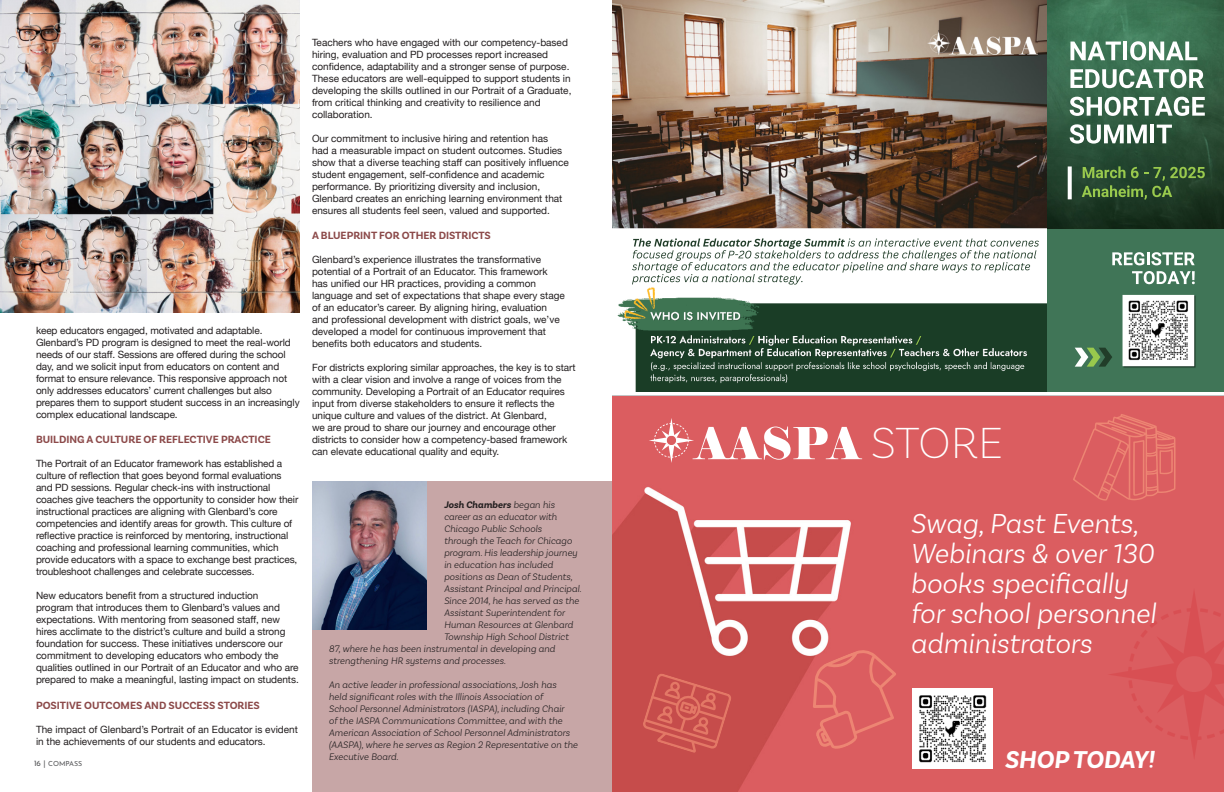
<style>
.page{position:relative;width:1224px;height:792px;background:#fff}
.page>*{position:absolute;margin:0;border:0;box-sizing:border-box;transform-origin:0 0}
.t1{font:200 46.1px "Basic Sans";letter-spacing:-.005em;color:#fff}
.t2{font:italic 300 29px/30px "Basic Sans";color:#fff}
.t3{font:italic 700 25.6px "Basic Sans";color:#fff}
.t4{font:700 11px "Basic Sans";color:#8c4a4a}
.t5{font:10px/12px "Helvetica Neue";letter-spacing:-.005em;color:#231f20}
.t6{font:italic 300 10px/12px "Basic Sans";color:#231f20}
.t7{font:italic 700 10px "Basic Sans";color:#231f20}
.t8{font:7px "Josefin Sans";color:#57585a}
.s1{font-size:8px}
.s2{font-weight:300}
</style>
<div class="page">
<div style="left:312px;top:481px;width:300px;height:311px;background:#c7a6a6"></div>
<img style="left:0;top:0;width:300px;height:312px">
<img style="left:312px;top:481px;width:114px;height:149px">
<img style="left:617px;top:287px;width:430px;height:104px">
<div style="left:1047px;top:224px;width:177px;height:167px;background:#407557"></div>
<svg style="left:1075px;top:348px;width:37px;height:19px"></svg>
<svg style="left:1112px;top:252px;width:83px;height:13px"></svg>
<svg style="left:1132px;top:271px;width:63px;height:13px"></svg>
<img style="left:612px;top:0;width:612px;height:228px">
<img style="left:926px;top:31px;width:111px;height:25px">
<svg style="left:1068px;top:166px;width:4px;height:33px"></svg>
<svg style="left:1070px;top:42px;width:51px;height:18px"></svg>
<hr style="left:1123px;top:42px;width:4px;height:18px;background:#fff">
<svg style="left:1130px;top:41px;width:67px;height:20px"></svg>
<svg style="left:1070px;top:69px;width:134px;height:19px"></svg>
<svg style="left:1070px;top:97px;width:135px;height:19px"></svg>
<svg style="left:1070px;top:124px;width:77px;height:20px"></svg>
<hr style="left:1150px;top:125px;width:4px;height:18px;background:#fff">
<svg style="left:1157px;top:125px;width:15px;height:18px"></svg>
<svg style="left:1082px;top:166px;width:123px;height:34px"></svg>
<img style="left:1122px;top:295px;width:74px;height:73px">
<svg style="left:632px;top:238px;width:407px;height:47px"></svg>
<hr style="left:612px;top:396px;width:612px;height:1px;background:#636366">
<img style="left:613px;top:396px;width:611px;height:396px">
<svg style="left:1107px;top:588px;width:117px;height:172px"></svg>
<svg style="left:649px;top:418px;width:213px;height:45px"></svg>
<img style="left:913px;top:688px;width:80px;height:80px">
<svg style="left:1073px;top:414px;width:103px;height:87px"></svg>
<svg style="left:813px;top:649px;width:83px;height:100px"></svg>
<svg style="left:642px;top:673px;width:90px;height:80px"></svg>
<p class="t5" style="left:36px;top:325px;width:265px">keep educators engaged, motivated and adaptable.<br>Glenbard’s PD program is designed to meet the real-world needs of our staff. Sessions are offered during the school day, and we solicit input from educators on content and format to ensure relevance. This responsive approach not only addresses educators’ current challenges but also prepares them to support student success in an increasingly complex educational landscape.</p>
<p class="t4" style="left:36px;top:433px;width:236px">BUILDING A CULTURE OF REFLECTIVE PRACTICE</p>
<p class="t5" style="left:36px;top:458px;width:264px">The Portrait of an Educator framework has established a culture of reflection that goes beyond formal evaluations and PD sessions. Regular check-ins with instructional coaches give teachers the opportunity to consider how their instructional practices are aligning with Glenbard’s core competencies and identify areas for growth. This culture of reflective practice is reinforced by mentoring, instructional coaching and professional learning communities, which provide educators with a space to exchange best practices, troubleshoot challenges and celebrate successes.</p>
<p class="t5" style="left:36px;top:590px;width:264px">New educators benefit from a structured induction<br>program that introduces them to Glenbard’s values and expectations. With mentoring from seasoned staff, new hires acclimate to the district’s culture and build a strong foundation for success. These initiatives underscore our commitment to developing educators who embody the qualities outlined in our Portrait of an Educator and who are prepared to make a meaningful, lasting impact on students.</p>
<p class="t4" style="left:36px;top:698px;width:225px">POSITIVE OUTCOMES AND SUCCESS STORIES</p>
<p class="t5" style="left:36px;top:724px;width:263px">The impact of Glenbard’s Portrait of an Educator is evident in the achievements of our students and educators.</p>
<p class="t8" style="left:34px;top:757px;width:50px"><span class="s1">16 |</span> COMPASS</p>
<p class="t5" style="left:312px;top:37px;width:261px">Teachers who have engaged with our competency-based hiring, evaluation and PD processes report increased confidence, adaptability and a stronger sense of purpose.<br>These educators are well-equipped to support students in developing the skills outlined in our Portrait of a Graduate, from critical thinking and creativity to resilience and collaboration.</p>
<p class="t5" style="left:312px;top:133px;width:258px">Our commitment to inclusive hiring and retention has<br>had a measurable impact on student outcomes. Studies show that a diverse teaching staff can positively influence student engagement, self-confidence and academic performance. By prioritizing diversity and inclusion, Glenbard creates an enriching learning environment that ensures all students feel seen, valued and supported.</p>
<p class="t4" style="left:312px;top:228px;width:180px">A BLUEPRINT FOR OTHER DISTRICTS</p>
<p class="t5" style="left:312px;top:254px;width:254px">Glenbard’s experience illustrates the transformative potential of a Portrait of an Educator. This framework has unified our HR practices, providing a common language and set of expectations that shape every stage of an educator’s career. By aligning hiring, evaluation and professional development with district goals, we’ve developed a model for continuous improvement that benefits both educators and students.</p>
<p class="t5" style="left:312px;top:362px;width:265px">For districts exploring similar approaches, the key is to start with a clear vision and involve a range of voices from the community. Developing a Portrait of an Educator requires input from diverse stakeholders to ensure it reflects the unique culture and values of the district. At Glenbard,<br>we are proud to share our journey and encourage other districts to consider how a competency-based framework can elevate educational quality and equity.</p>
<p class="t7" style="left:444px;top:499px;width:112px">Josh Chambers <span class="s2">began his</span></p>
<p class="t6" style="left:444px;top:511px;width:115px">career as an educator with</p>
<p class="t6" style="left:444px;top:523px;width:99px">Chicago Public Schools</p>
<p class="t6" style="left:444px;top:535px;width:130px">through the Teach for Chicago</p>
<p class="t6" style="left:444px;top:547px;width:135px">program. His leadership journey</p>
<p class="t6" style="left:444px;top:559px;width:111px">in education has included</p>
<p class="t6" style="left:444px;top:571px;width:130px">positions as Dean of Students,</p>
<p class="t6" style="left:444px;top:583px;width:139px">Assistant Principal and Principal.</p>
<p class="t6" style="left:444px;top:595px;width:137px">Since 2014, he has served as the</p>
<p class="t6" style="left:444px;top:607px;width:122px">Assistant Superintendent for</p>
<p class="t6" style="left:444px;top:619px;width:131px">Human Resources at Glenbard</p>
<p class="t6" style="left:444px;top:631px;width:126px">Township High School District</p>
<p class="t6" style="left:329px;top:643px;width:228px">87, where he has been instrumental in developing and</p>
<p class="t6" style="left:329px;top:655px;width:178px">strengthening HR systems and processes.</p>
<p class="t6" style="left:329px;top:679px;width:251px">An active leader in professional associations, Josh has<br>held significant roles with the Illinois Association of<br>School Personnel Administrators (IASPA), including Chair<br>of the IASPA Communications Committee, and with the American Association of School Personnel Administrators (AASPA), where he serves as Region 2 Representative on the Executive Board.</p>
<h1 class="t1" style="left:871px;top:415px;width:134px">STORE</h1>
<h2 class="t2" style="left:910px;top:508px;width:247px">Swag, Past Events,<br>Webinars &amp; over 130 books specifically for school personnel administrators</h2>
<h3 class="t3" style="left:1004px;top:744px;width:151px">SHOP TODAY!</h3>
</div>
